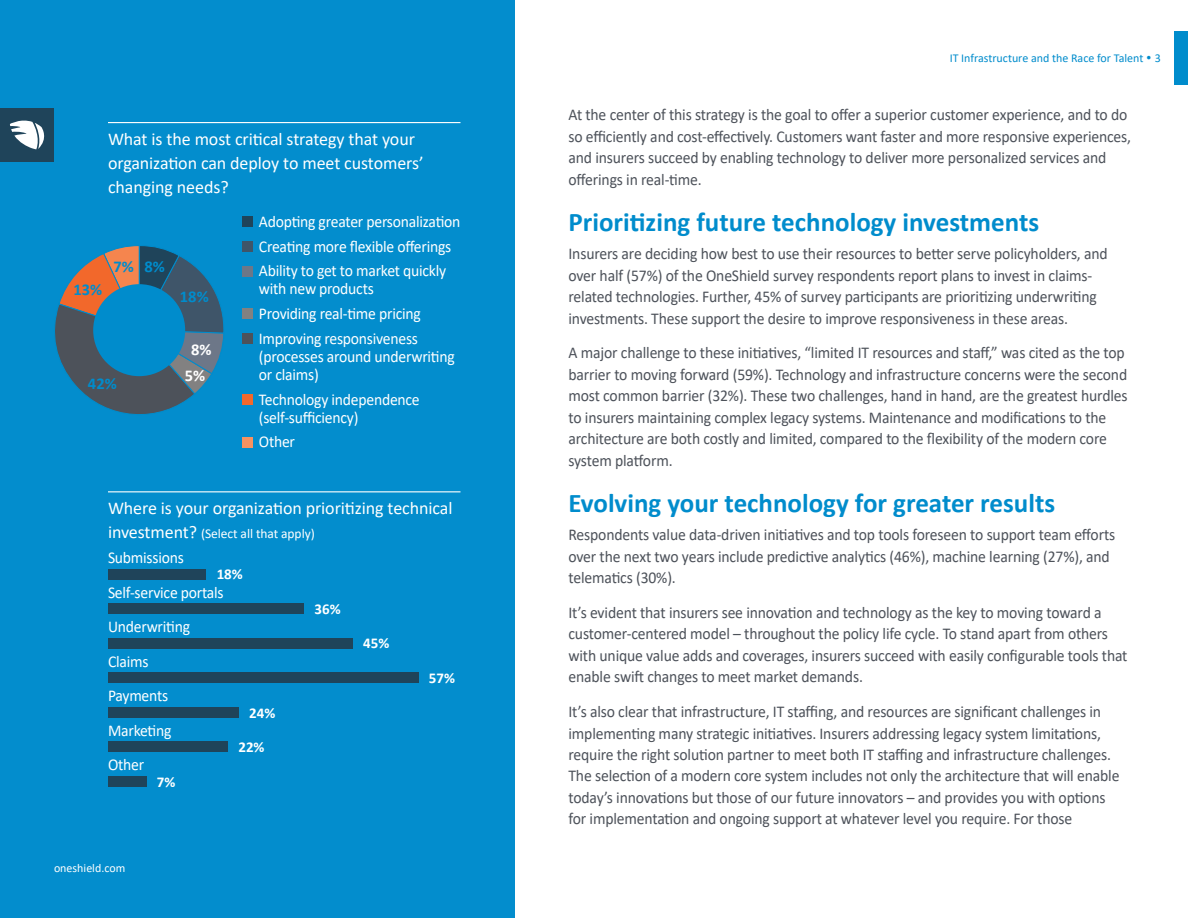
<style>
.page{position:relative;width:1188px;height:918px;background:#fff}
.page>*{position:absolute;margin:0;border:0;box-sizing:border-box;transform-origin:0 0}
.t1{font:700 27px "Calibri";color:#008ccc}
.t2{font:18px/24px "Calibri";letter-spacing:-.005em;color:#fff}
.t3{font:16.5px/21.5px "Calibri";letter-spacing:-.01em;color:#4d525a;scale:.95 1}
.t4{font:16.5px/34.5px "Calibri";letter-spacing:-.015em;color:#fff;scale:.95 1}
.t5{font:700 16.5px "Calibri";color:#008ccc}
.t6{font:700 16.5px "Calibri";color:#fff}
.t7{font:700 15px "Calibri";color:#fff}
.t8{font:13.5px "Calibri";letter-spacing:-.005em;color:#fff}
.t9{font:12px "Calibri";color:#008ccc}
.t10{font:12px "Calibri";color:#fff}
.s1{font-size:18px}
</style>
<div class="page">
<div style="left:0;top:0;width:514px;height:918px;background:#038dcd"></div>
<div style="left:1174px;top:31px;width:14px;height:54px;background:#008ccc"></div>
<div style="left:0;top:108px;width:54px;height:54px;background:#1f445a"></div>
<svg style="left:10px;top:120px;width:35px;height:29px"></svg>
<hr style="left:108px;top:122px;width:352px;height:1px;background:#fff">
<div style="left:242px;top:217px;width:11px;height:10px;background:#1f445a"></div>
<div style="left:242px;top:241px;width:11px;height:11px;background:#3f5569"></div>
<div style="left:242px;top:266px;width:11px;height:10px;background:#6d7788"></div>
<div style="left:242px;top:309px;width:11px;height:10px;background:#828181"></div>
<div style="left:242px;top:334px;width:11px;height:10px;background:#4d525a"></div>
<div style="left:242px;top:394px;width:11px;height:11px;background:#f2682b"></div>
<div style="left:242px;top:437px;width:11px;height:10px;background:#f79261"></div>
<svg style="left:55px;top:245px;width:169px;height:169px"></svg>
<div style="left:93px;top:284px;width:92px;height:92px;background:#008ccc;border-radius:50%"></div>
<hr style="left:108px;top:491px;width:352px;height:1px;background:#fff">
<div style="left:108px;top:569px;width:98px;height:10px;background:#1f445a"></div>
<div style="left:108px;top:603px;width:196px;height:11px;background:#1f445a"></div>
<div style="left:108px;top:638px;width:245px;height:11px;background:#1f445a"></div>
<div style="left:108px;top:672px;width:310px;height:11px;background:#1f445a"></div>
<div style="left:108px;top:707px;width:131px;height:11px;background:#1f445a"></div>
<div style="left:108px;top:741px;width:120px;height:11px;background:#1f445a"></div>
<div style="left:108px;top:776px;width:38px;height:11px;background:#1f445a"></div>
<p class="t2" style="left:108px;top:126px;width:317px">What is the most critical strategy that your organization can deploy to meet customers’ changing needs?</p>
<p class="t4" style="left:259px;top:209px;width:214px;line-height:24.8px">Adopting greater personalization<br>Creating more flexible offerings<br>Ability to get to market quickly</p>
<p class="t4" style="left:259px;top:276px;width:172px;line-height:24.8px">with new products<br>Providing real-time pricing<br>Improving responsiveness</p>
<p class="t4" style="left:259px;top:347px;width:208px;line-height:18px">(processes around underwriting or claims)</p>
<p class="t4" style="left:259px;top:390px;width:171px;line-height:18px">Technology independence (self-sufficiency)</p>
<p class="t4" style="left:259px;top:424px;width:40px">Other</p>
<p class="t5" style="left:114px;top:254px;width:22px">7%</p>
<p class="t5" style="left:145px;top:255px;width:22px">8%</p>
<p class="t5" style="left:73px;top:278px;width:30px">13%</p>
<p class="t5" style="left:180px;top:285px;width:30px">18%</p>
<p class="t6" style="left:191px;top:337px;width:22px">8%</p>
<p class="t6" style="left:185px;top:364px;width:22px">5%</p>
<p class="t5" style="left:88px;top:371px;width:30px">42%</p>
<p class="t2" style="left:108px;top:496px;width:346px">Where is your organization prioritizing technical</p>
<p class="t8" style="left:108px;top:524px;width:208px"><span class="s1">investment?</span> (Select all that apply)</p>
<p class="t4" style="left:108px;top:540px;width:123px">Submissions<br>Self-service portals<br>Underwriting<br>Claims<br>Payments<br>Marketing<br>Other</p>
<p class="t7" style="left:217px;top:564px;width:28px">18%</p>
<p class="t7" style="left:314px;top:598px;width:28px">36%</p>
<p class="t7" style="left:363px;top:633px;width:28px">45%</p>
<p class="t7" style="left:429px;top:667px;width:28px">57%</p>
<p class="t7" style="left:249px;top:702px;width:28px">24%</p>
<p class="t7" style="left:238px;top:737px;width:28px">22%</p>
<p class="t10" style="left:54px;top:860px;width:73px">oneshield.com</p>
<p class="t7" style="left:157px;top:771px;width:20px">7%</p>
<p class="t9" style="left:950px;top:50px;width:213px">IT Infrastructure and the Race for Talent • 3</p>
<p class="t3" style="left:568px;top:104px;width:594px">At the center of this strategy is the goal to offer a superior customer experience, and to do so efficiently and cost-effectively. Customers want faster and more responsive experiences, and insurers succeed by enabling technology to deliver more personalized services and offerings in real-time.</p>
<h1 class="t1" style="left:568px;top:203px;width:472px">Prioritizing future technology investments</h1>
<p class="t3" style="left:568px;top:243px;width:569px">Insurers are deciding how best to use their resources to better serve policyholders, and over half (57%) of the OneShield survey respondents report plans to invest in claims&shy;related technologies. Further, 45% of survey participants are prioritizing underwriting investments. These support the desire to improve responsiveness in these areas.</p>
<p class="t3" style="left:568px;top:342px;width:590px">A major challenge to these initiatives, “limited IT resources and staff,” was cited as the top barrier to moving forward (59%). Technology and infrastructure concerns were the second most common barrier (32%). These two challenges, hand in hand, are the greatest hurdles to insurers maintaining complex legacy systems. Maintenance and modifications to the architecture are both costly and limited, compared to the flexibility of the modern core system platform.</p>
<h1 class="t1" style="left:568px;top:484px;width:488px">Evolving your technology for greater results</h1>
<p class="t3" style="left:568px;top:524px;width:577px">Respondents value data-driven initiatives and top tools foreseen to support team efforts over the next two years include predictive analytics (46%), machine learning (27%), and telematics (30%).</p>
<p class="t3" style="left:568px;top:601px;width:590px">It’s evident that insurers see innovation and technology as the key to moving toward a customer-centered model – throughout the policy life cycle. To stand apart from others with unique value adds and coverages, insurers succeed with easily configurable tools that enable swift changes to meet market demands.</p>
<p class="t3" style="left:568px;top:701px;width:581px">It’s also clear that infrastructure, IT staffing, and resources are significant challenges in implementing many strategic initiatives. Insurers addressing legacy system limitations, require the right solution partner to meet both IT staffing and infrastructure challenges.<br>The selection of a modern core system includes not only the architecture that will enable today’s innovations but those of our future innovators – and provides you with options for implementation and ongoing support at whatever level you require. For those</p>
</div>
